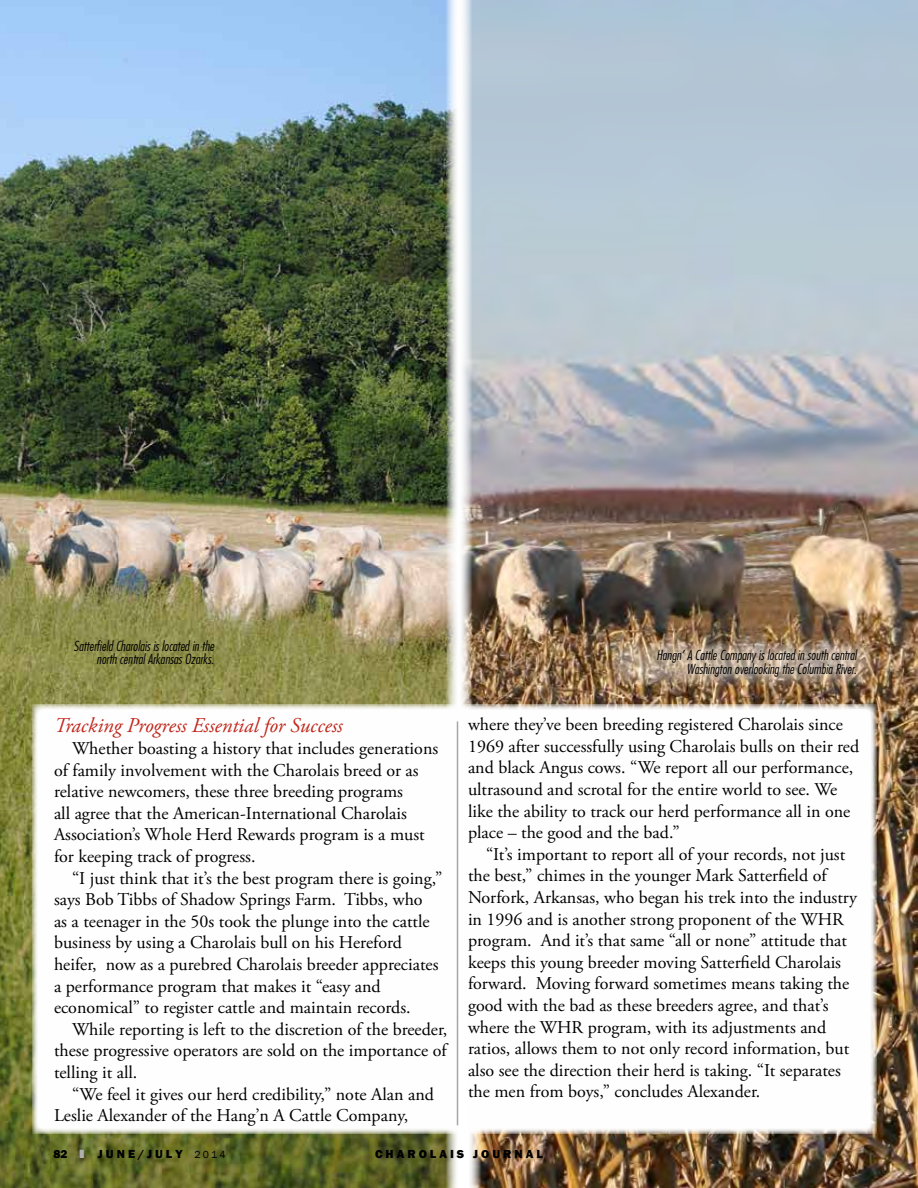
<style>
.page{position:relative;width:918px;height:1188px;background:#fff}
.page>*{position:absolute;margin:0;border:0;box-sizing:border-box;transform-origin:0 0}
.t1{font:italic 21px "Adobe Garamond Pro";color:#c1261b}
.t2{font:18px "Adobe Garamond Pro";color:#000}
.t3{font:italic 300 condensed 13.5px/13.5px "Futura";color:#000;text-align:right}
.t4{font:800 12px "Franklin Gothic";color:#000}
.s1{font-weight:400;font-size:10.5px}
</style>
<div class="page">
<img style="left:461px;top:0;width:457px;height:1002px">
<img style="left:470px;top:1002px;width:448px;height:186px">
<img style="left:0;top:0;width:457px;height:1188px">
<div style="left:32px;top:704px;width:845px;height:430px;background:#fff"></div>
<hr style="left:457px;top:721px;width:1px;height:404px;background:#a5a6a7">
<svg style="left:610px;top:641px;width:262px;height:45px;background:#a98e71"></svg>
<div style="left:648px;top:641px;width:219px;height:44px;background:#fff;opacity:.75"></div>
<svg style="left:80px;top:1150px;width:4px;height:8px"></svg>
<p class="t3" style="left:74px;top:639px;width:142px">Satterfield Charolais is located in the north central Arkansas Ozarks.</p>
<p class="t3" style="left:656px;top:648px;width:202px">Hangn’ A Cattle Company is located in south central<br>Washington overlooking the Columbia River.</p>
<p class="t1" style="left:54px;top:713px;width:290px">Tracking Progress Essential for Success</p>
<p class="t2" style="left:72px;top:737px;width:368px">Whether boasting a history that includes generations</p>
<p class="t2" style="left:54px;top:759px;width:366px">of family involvement with the Charolais breed or as</p>
<p class="t2" style="left:54px;top:781px;width:351px">relative newcomers, these three breeding programs</p>
<p class="t2" style="left:54px;top:802px;width:354px">all agree that the American-International Charolais</p>
<p class="t2" style="left:54px;top:824px;width:372px">Association’s Whole Herd Rewards program is a must</p>
<p class="t2" style="left:54px;top:845px;width:203px">for keeping track of progress.</p>
<p class="t2" style="left:72px;top:867px;width:372px">“I just think that it’s the best program there is going,”</p>
<p class="t2" style="left:54px;top:889px;width:370px">says Bob Tibbs of Shadow Springs Farm. Tibbs, who</p>
<p class="t2" style="left:54px;top:910px;width:377px">as a teenager in the 50s took the plunge into the cattle</p>
<p class="t2" style="left:54px;top:932px;width:349px">business by using a Charolais bull on his Hereford</p>
<p class="t2" style="left:54px;top:953px;width:386px">heifer, now as a purebred Charolais breeder appreciates</p>
<p class="t2" style="left:54px;top:975px;width:328px">a performance program that makes it “easy and</p>
<p class="t2" style="left:54px;top:997px;width:358px">economical” to register cattle and maintain records.</p>
<p class="t2" style="left:72px;top:1018px;width:377px">While reporting is left to the discretion of the breeder,</p>
<p class="t2" style="left:54px;top:1040px;width:394px">these progressive operators are sold on the importance of</p>
<p class="t2" style="left:54px;top:1061px;width:85px">telling it all.</p>
<p class="t2" style="left:72px;top:1083px;width:363px">“We feel it gives our herd credibility,” note Alan and</p>
<p class="t2" style="left:54px;top:1105px;width:356px">Leslie Alexander of the Hang’n A Cattle Company,</p>
<p class="t2" style="left:468px;top:714px;width:376px">where they’ve been breeding registered Charolais since</p>
<p class="t2" style="left:468px;top:735px;width:393px">1969 after successfully using Charolais bulls on their red</p>
<p class="t2" style="left:468px;top:757px;width:387px">and black Angus cows. “We report all our performance,</p>
<p class="t2" style="left:468px;top:778px;width:371px">ultrasound and scrotal for the entire world to see. We</p>
<p class="t2" style="left:468px;top:800px;width:384px">like the ability to track our herd performance all in one</p>
<p class="t2" style="left:468px;top:822px;width:213px">place – the good and the bad.”</p>
<p class="t2" style="left:486px;top:843px;width:361px">“It’s important to report all of your records, not just</p>
<p class="t2" style="left:468px;top:865px;width:360px">the best,” chimes in the younger Mark Satterfield of</p>
<p class="t2" style="left:468px;top:886px;width:391px">Norfork, Arkansas, who began his trek into the industry</p>
<p class="t2" style="left:468px;top:908px;width:377px">in 1996 and is another strong proponent of the WHR</p>
<p class="t2" style="left:468px;top:930px;width:381px">program. And it’s that same “all or none” attitude that</p>
<p class="t2" style="left:468px;top:951px;width:375px">keeps this young breeder moving Satterfield Charolais</p>
<p class="t2" style="left:468px;top:973px;width:383px">forward. Moving forward sometimes means taking the</p>
<p class="t2" style="left:468px;top:994px;width:362px">good with the bad as these breeders agree, and that’s</p>
<p class="t2" style="left:468px;top:1016px;width:360px">where the WHR program, with its adjustments and</p>
<p class="t2" style="left:468px;top:1038px;width:383px">ratios, allows them to not only record information, but</p>
<p class="t2" style="left:468px;top:1059px;width:374px">also see the direction their herd is taking. “It separates</p>
<p class="t2" style="left:468px;top:1081px;width:294px">the men from boys,” concludes Alexander.</p>
<p class="t4" style="left:54px;top:1146px;width:16px">82</p>
<p class="t4" style="left:98px;top:1146px;width:129px">J U N E / J U L Y <span class="s1">2 0 1 4</span></p>
<p class="t4" style="left:375px;top:1146px;width:169px">C H A R O L A I S J O U R N A L</p>
</div>
